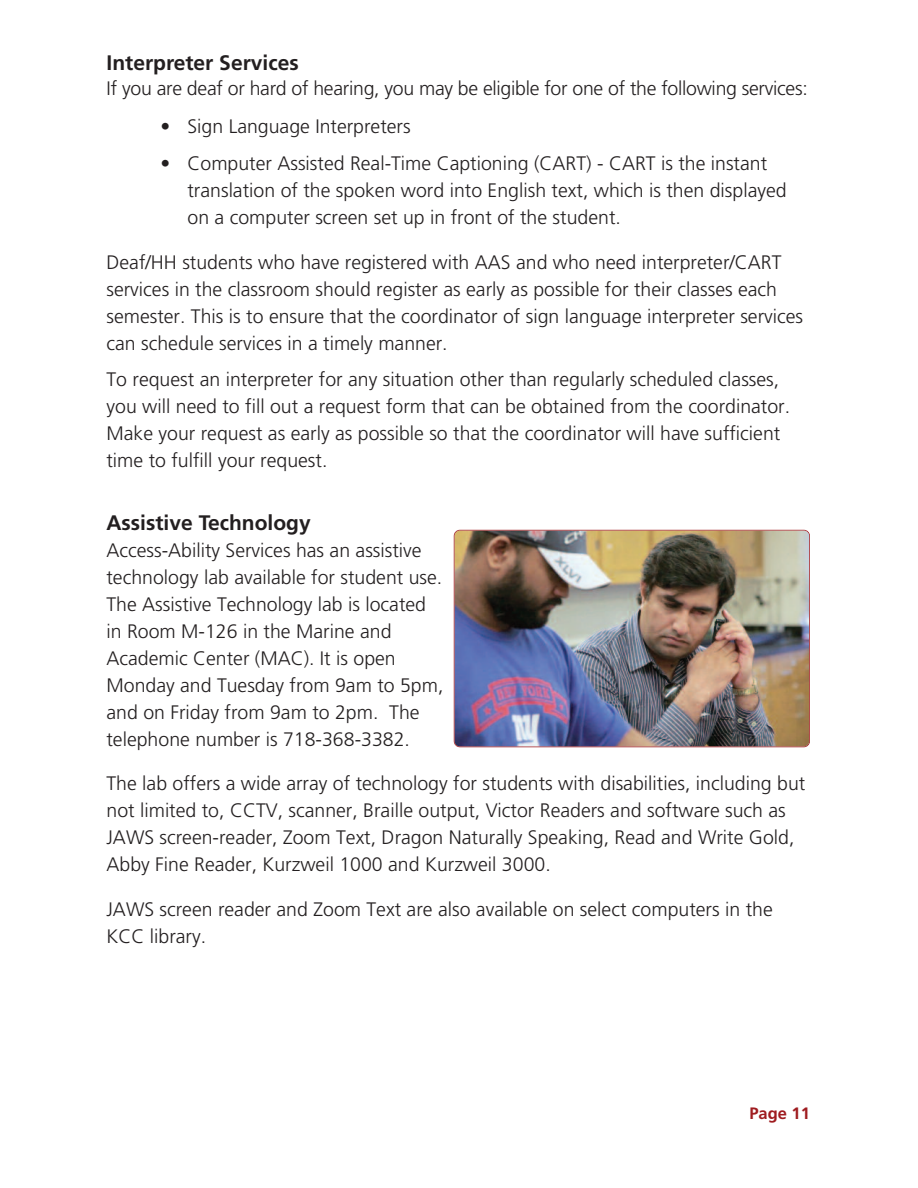
<style>
.page{position:relative;width:918px;height:1188px;background:#fff}
.page>*{position:absolute;margin:0;border:0;box-sizing:border-box;transform-origin:0 0}
.t1{font:700 21px "Frutiger LT";color:#231f20}
.t2{font:300 19.5px/27px "Frutiger LT";color:#231f20}
.t3{font:700 16.5px "Frutiger LT";color:#9f1c20}
</style>
<div class="page">
<img style="left:455px;top:531px;width:354px;height:216px;border-radius:5px">
<div style="left:454px;top:530px;width:356px;height:217px;border:2px solid #9f1c20;border-radius:6px"></div>
<p class="t1" style="left:106px;top:50px;width:194px">Interpreter Services</p>
<p class="t2" style="left:106px;top:75px;width:703px">If you are deaf or hard of hearing, you may be eligible for one of the following services:</p>
<p class="t2" style="left:160px;top:113px;width:252px">• Sign Language Interpreters</p>
<p class="t2" style="left:188px;top:150px;width:601px;text-indent:-27px">• Computer Assisted Real-Time Captioning (CART) - CART is the instant translation of the spoken word into English text, which is then displayed on a computer screen set up in front of the student.</p>
<p class="t2" style="left:106px;top:249px;width:698px">Deaf/HH students who have registered with AAS and who need interpreter/CART services in the classroom should register as early as possible for their classes each semester. This is to ensure that the coordinator of sign language interpreter services can schedule services in a timely manner.</p>
<p class="t2" style="left:106px;top:366px;width:685px">To request an interpreter for any situation other than regularly scheduled classes, you will need to fill out a request form that can be obtained from the coordinator.<br>Make your request as early as possible so that the coordinator will have sufficient time to fulfill your request.</p>
<p class="t1" style="left:106px;top:511px;width:206px">Assistive Technology</p>
<p class="t2" style="left:106px;top:537px;width:338px">Access-Ability Services has an assistive technology lab available for student use.<br>The Assistive Technology lab is located in Room M-126 in the Marine and Academic Center (MAC). It is open Monday and Tuesday from 9am to 5pm, and on Friday from 9am to 2pm. The telephone number is 718-368-3382.</p>
<p class="t2" style="left:106px;top:770px;width:700px">The lab offers a wide array of technology for students with disabilities, including but not limited to, CCTV, scanner, Braille output, Victor Readers and software such as JAWS screen-reader, Zoom Text, Dragon Naturally Speaking, Read and Write Gold, Abby Fine Reader, Kurzweil 1000 and Kurzweil 3000.</p>
<p class="t2" style="left:106px;top:896px;width:668px">JAWS screen reader and Zoom Text are also available on select computers in the<br>KCC library.</p>
<p class="t3" style="left:749px;top:1104px;width:62px">Page 11</p>
</div>
